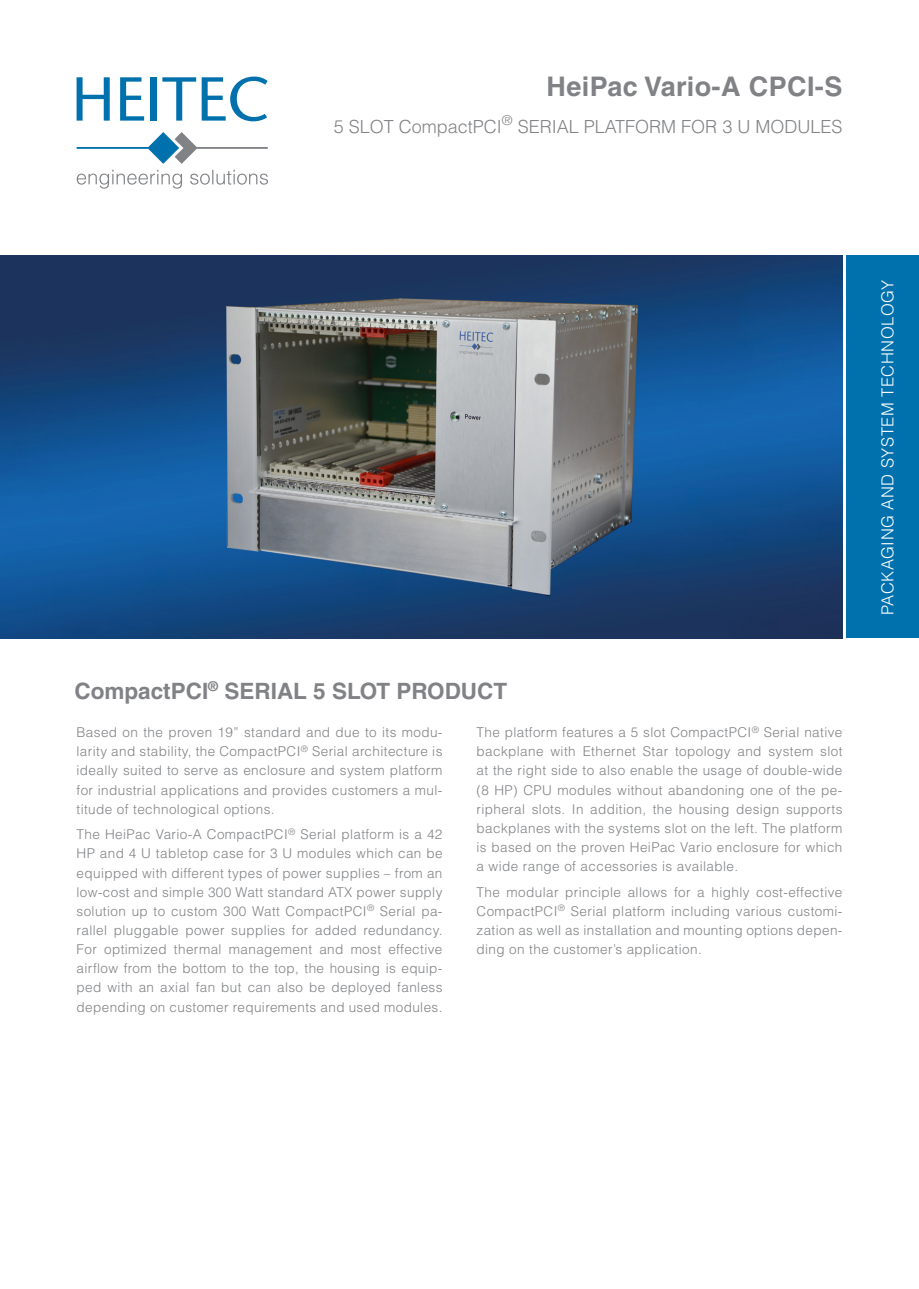
<style>
.page{position:relative;width:919px;height:1289px;background:#fff}
.page>*{position:absolute;margin:0;border:0;box-sizing:border-box;transform-origin:0 0}
.LL3_GeschBereich_18p{font:700 27px "Helvetica LT Std";letter-spacing:.015em;color:#808285}
.LL3_Headline_15pt_4{font:700 22.5px "Helvetica LT Std";color:#808285}
.LL3_GeschBereich_18p-2{font:300 18px "Helvetica LT Std";color:#808285}
.LL3_Balken_13pt_5_0m{font:300 16.5px "Helvetica LT Std";letter-spacing:.03em;color:#fff}
.LL3_Copy_9pt_4_5mm{font:300 13.5px/19.2px "Helvetica LT Std";letter-spacing:.03em;color:#808285;text-align:justify}
</style>
<div class="page">
<img style="left:0;top:255px;width:842px;height:383px">
<svg style="left:77px;top:132px;width:191px;height:32px"></svg>
<svg style="left:77px;top:77px;width:33px;height:44px"></svg>
<svg style="left:120px;top:77px;width:24px;height:44px"></svg>
<div style="left:151px;top:77px;width:6px;height:44px;background:#0071ad"></div>
<svg style="left:162px;top:77px;width:34px;height:44px"></svg>
<svg style="left:202px;top:77px;width:65px;height:44px"></svg>
<svg style="left:77px;top:170px;width:191px;height:19px"></svg>
<div style="left:846px;top:255px;width:72px;height:383px;background:#0071ad"></div>
<p class="LL3_GeschBereich_18p" style="left:546px;top:70px;width:297px">HeiPac Vario-A CPCI-S</p>
<p class="LL3_GeschBereich_18p-2" style="left:334px;top:115px;width:510px">5 SLOT CompactPCI<sup>®</sup> SERIAL PLATFORM FOR 3 U MODULES</p>
<p class="LL3_Headline_15pt_4" style="left:74px;top:677px;width:434px">CompactPCI<sup>®</sup> SERIAL 5 SLOT PRODUCT</p>
<p class="LL3_Copy_9pt_4_5mm" style="left:77px;top:722px;width:367px">Based on the proven 19” standard and due to its modu&shy;larity and stability, the CompactPCI<sup>®</sup> Serial architecture is ideally suited to serve as enclosure and system platform for industrial applications and provides customers a mul&shy;titude of technological options.</p>
<p class="LL3_Copy_9pt_4_5mm" style="left:77px;top:824px;width:367px">The HeiPac Vario-A CompactPCI<sup>®</sup> Serial platform is a 42<br>HP and 4 U tabletop case for 3 U modules which can be equipped with different types of power supplies – from an low-cost and simple 300 Watt standard ATX power supply solution up to custom 300 Watt CompactPCI<sup>®</sup> Serial pa&shy;rallel pluggable power supplies for added redundancy.<br>For optimized thermal management and most effective airflow from the bottom to the top, the housing is equip&shy;ped with an axial fan but can also be deployed fanless depending on customer requirements and used modules.</p>
<p class="LL3_Copy_9pt_4_5mm" style="left:476px;top:722px;width:367px">The platform features a 5 slot CompactPCI<sup>®</sup> Serial native backplane with Ethernet Star topology and system slot at the right side to also enable the usage of double-wide (8 HP) CPU modules without abandoning one of the pe&shy;ripheral slots. In addition, the housing design supports backplanes with the systems slot on the left. The platform is based on the proven HeiPac Vario enclosure for which a wide range of accessories is available.</p>
<p class="LL3_Copy_9pt_4_5mm" style="left:476px;top:882px;width:367px">The modular principle allows for a highly cost-effective CompactPCI<sup>®</sup> Serial platform including various customi&shy;zation as well as installation and mounting options depen&shy;ding on the customer’s application.</p>
<p class="LL3_Balken_13pt_5_0m" style="left:877px;top:615px;width:337px;rotate:-90deg">PACKAGING AND SYSTEM TECHNOLOGY</p>
</div>
